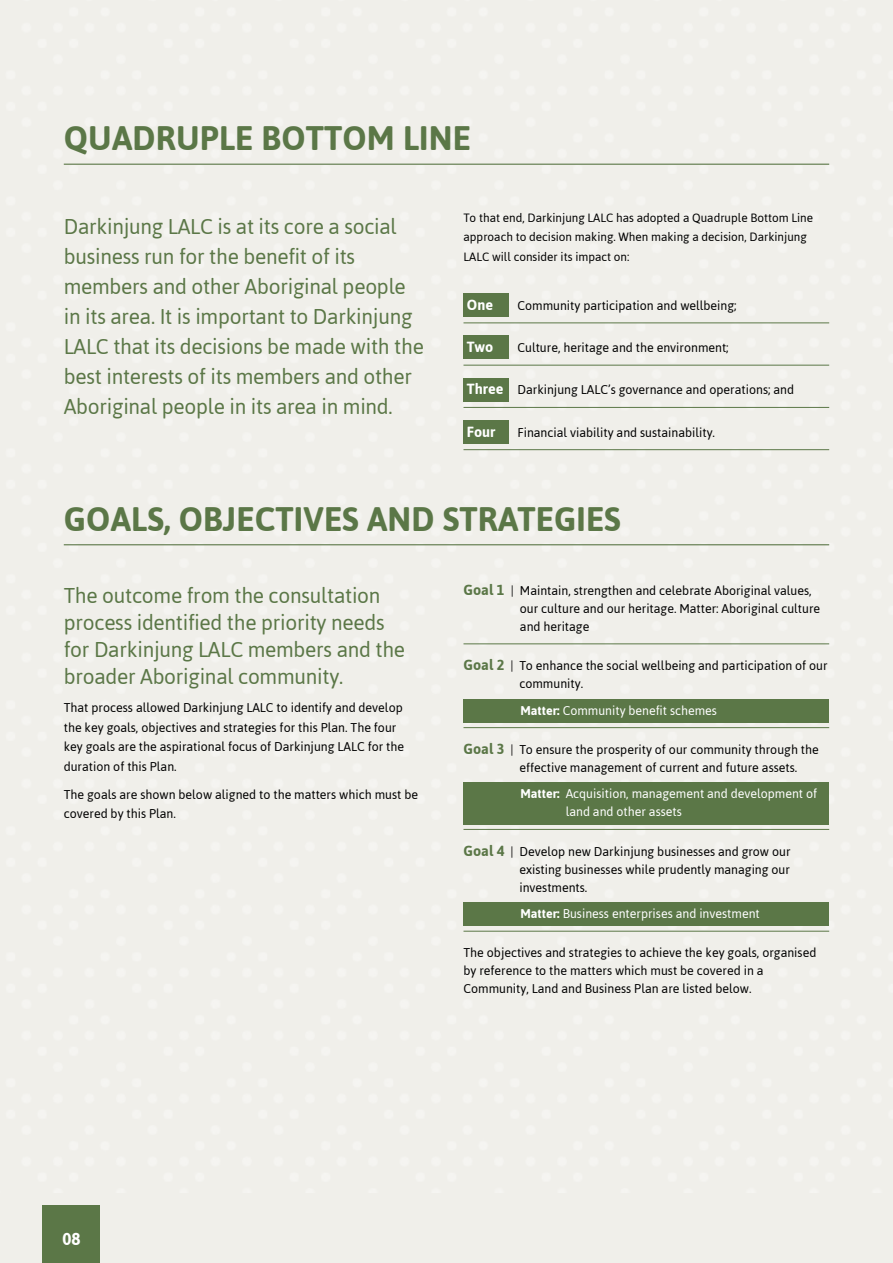
<style>
.page{position:relative;width:893px;height:1263px;background:#f0efea}
.page>*{position:absolute;margin:0;border:0;box-sizing:border-box;transform-origin:0 0}
.t1{font:700 38.1px "Jaldi";letter-spacing:.005em;color:#5b7747}
.t2{font:24px/30px "Jaldi";letter-spacing:-.01em;color:#5b7747}
.t3{font:700 19.5px "Jaldi";color:#fff}
.t4{font:700 16.5px "Jaldi";color:#fff}
.t5{font:14.25px/18px "Jaldi";color:#000}
.t6{font:14.25px/18px "Jaldi";color:#fff}
.t7{font:13.5px/19.5px "Jaldi";color:#000}
.s1{font-weight:700;font-size:16.5px;color:#fff}
.s2{font-weight:700;font-size:16.5px;color:#5b7747}
.s3{font-weight:700}
</style>
<div class="page">
<img style="left:63px;top:163px;width:767px;height:769px">
<div style="left:43px;top:1205px;width:57px;height:58px;background:#5b7747"></div>
<hr style="left:64px;top:164px;width:765px;height:1px;background:#5b7747">
<hr style="left:64px;top:544px;width:765px;height:1px;background:#5b7747">
<div style="left:463px;top:699px;width:366px;height:23px;background:#5b7747"></div>
<div style="left:463px;top:902px;width:366px;height:24px;background:#5b7747"></div>
<div style="left:463px;top:782px;width:366px;height:43px;background:#5b7747"></div>
<hr style="left:463px;top:643px;width:366px;height:1px;background:#5b7747">
<hr style="left:463px;top:727px;width:366px;height:1px;background:#5b7747">
<hr style="left:463px;top:829px;width:366px;height:1px;background:#5b7747">
<hr style="left:463px;top:931px;width:366px;height:1px;background:#5b7747">
<div style="left:463px;top:293px;width:46px;height:24px;background:#5b7747"></div>
<div style="left:463px;top:335px;width:46px;height:24px;background:#5b7747"></div>
<div style="left:463px;top:378px;width:46px;height:23px;background:#5b7747"></div>
<div style="left:463px;top:420px;width:46px;height:24px;background:#5b7747"></div>
<hr style="left:463px;top:322px;width:366px;height:1px;background:#5b7747">
<hr style="left:463px;top:365px;width:366px;height:1px;background:#5b7747">
<hr style="left:463px;top:407px;width:366px;height:1px;background:#5b7747">
<hr style="left:463px;top:449px;width:366px;height:1px;background:#5b7747">
<p class="t1" style="left:64px;top:115px;width:408px">QUADRUPLE BOTTOM LINE</p>
<p class="t2" style="left:64px;top:211px;width:362px">Darkinjung LALC is at its core a social business run for the benefit of its members and other Aboriginal people in its area. It is important to Darkinjung LALC that its decisions be made with the best interests of its members and other Aboriginal people in its area in mind.</p>
<p class="t7" style="left:463px;top:207px;width:351px">To that end, Darkinjung LALC has adopted a Quadruple Bottom Line approach to decision making. When making a decision, Darkinjung<br>LALC will consider its impact on:</p>
<p class="t4" style="left:467px;top:294px;width:28px">One</p>
<p class="t5" style="left:517px;top:296px;width:221px">Community participation and wellbeing;</p>
<p class="t4" style="left:467px;top:337px;width:28px">Two</p>
<p class="t5" style="left:517px;top:338px;width:213px">Culture, heritage and the environment;</p>
<p class="t5" style="left:467px;top:380px;width:329px"><span class="s1">Three</span> Darkinjung LALC’s governance and operations; and</p>
<p class="t4" style="left:467px;top:421px;width:30px">Four</p>
<p class="t5" style="left:517px;top:423px;width:199px">Financial viability and sustainability.</p>
<p class="t1" style="left:64px;top:495px;width:558px">GOALS, OBJECTIVES AND STRATEGIES</p>
<p class="t2" style="left:64px;top:582px;width:343px;line-height:27px">The outcome from the consultation process identified the priority needs for Darkinjung LALC members and the broader Aboriginal community.</p>
<p class="t5" style="left:64px;top:698px;width:342px;line-height:19.5px">That process allowed Darkinjung LALC to identify and develop the key goals, objectives and strategies for this Plan. The four key goals are the aspirational focus of Darkinjung LALC for the duration of this Plan.</p>
<p class="t5" style="left:64px;top:784px;width:356px;line-height:19.5px">The goals are shown below aligned to the matters which must be covered by this Plan.</p>
<p class="t5" style="left:520px;top:581px;width:302px;text-indent:-56px"><span class="s2">Goal 1</span> | Maintain, strengthen and celebrate Aboriginal values, our culture and our heritage. Matter: Aboriginal culture and heritage</p>
<p class="t5" style="left:519px;top:656px;width:310px;text-indent:-56px"><span class="s2">Goal 2</span> | To enhance the social wellbeing and participation of our community.</p>
<p class="t6" style="left:520px;top:701px;width:198px"><span class="s3">Matter:</span> Community benefit schemes</p>
<p class="t5" style="left:519px;top:740px;width:301px;text-indent:-56px"><span class="s2">Goal 3</span> | To ensure the prosperity of our community through the effective management of current and future assets.</p>
<p class="t6" style="left:566px;top:784px;width:253px;text-indent:-45px"><span class="s3">Matter:</span> Acquisition, management and development of land and other assets</p>
<p class="t5" style="left:519px;top:842px;width:273px;text-align:justify;text-indent:-56px"><span class="s2">Goal 4</span> | Develop new Darkinjung businesses and grow our existing businesses while prudently managing our investments.</p>
<p class="t6" style="left:520px;top:904px;width:241px"><span class="s3">Matter:</span> Business enterprises and investment</p>
<p class="t5" style="left:463px;top:943px;width:354px">The objectives and strategies to achieve the key goals, organised by reference to the matters which must be covered in a<br>Community, Land and Business Plan are listed below.</p>
<p class="t3" style="left:62px;top:1227px;width:20px">08</p>
</div>
